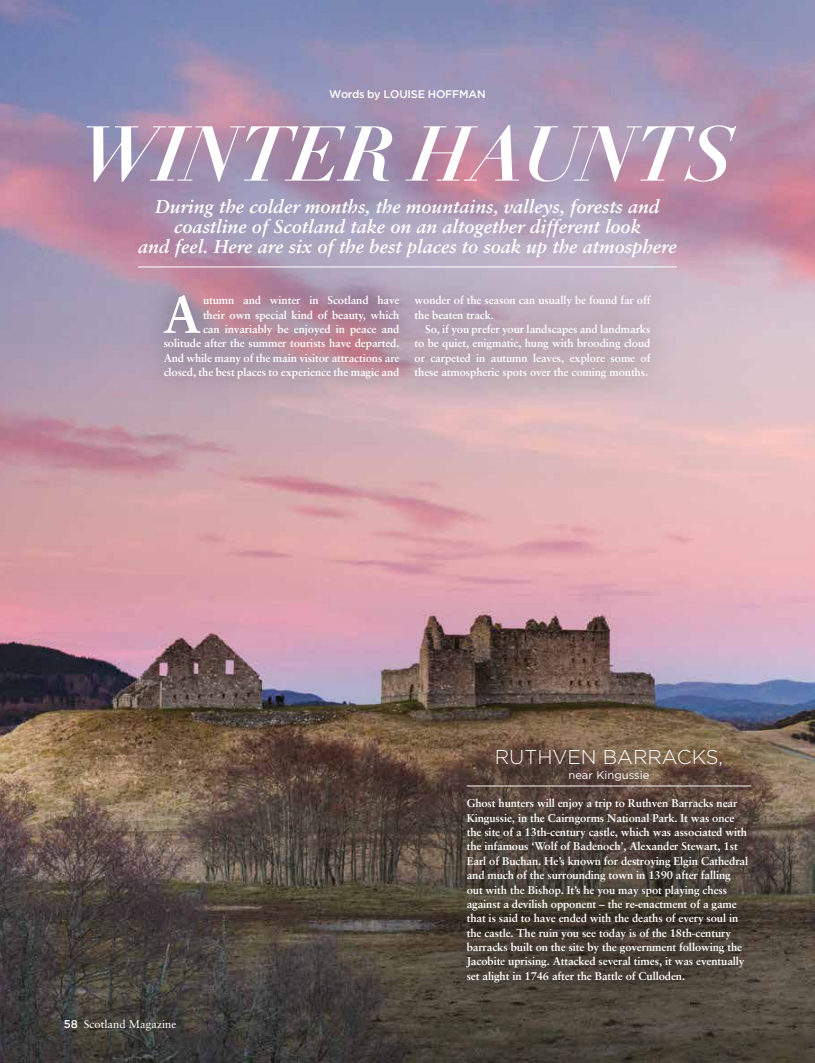
<style>
.page{position:relative;width:815px;height:1063px;background:#fff}
.page>*{position:absolute;margin:0;border:0;box-sizing:border-box;transform-origin:0 0}
.t1{font:italic 700 76.25px "Didot LT Pro";letter-spacing:-.01em;color:#fff}
.t2{font:700 52.5px "Sabon";color:#fff}
.t3{font:300 20px "Gotham";color:#fff}
.t4{font:italic 700 18.75px/20px "Sabon";color:#fff;text-align:center}
.t5{font:700 11.25px/14.4px "Sabon";letter-spacing:-.01em;color:#fff}
.t6{font:11.25px "Sabon";color:#fff}
.t7{font:11.25px "Gotham";color:#fff}
.t8{font:500 11px "Gotham";letter-spacing:-.015em;color:#fff}
.s1{font-family:"Gotham";font-weight:500}
</style>
<div class="page">
<img style="left:0;top:0;width:815px;height:1063px">
<div style="left:451px;top:727px;width:316px;height:82px;background:#000;opacity:.75"></div>
<div style="left:444px;top:778px;width:325px;height:226px;background:#000;opacity:.75"></div>
<hr style="left:138px;top:267px;width:539px;height:1px;background:#fff">
<div style="left:139px;top:270px;width:537px;height:134px;background:#000;opacity:.55"></div>
<p class="t8" style="left:329px;top:88px;width:158px">Words by LOUISE HOFFMAN</p>
<h1 class="t1" style="left:79px;top:106px;width:658px">WINTER HAUNTS</h1>
<h3 class="t4" style="left:138px;top:196px;width:540px">During the colder months, the mountains, valleys, forests and coastline of Scotland take on an altogether different look<br>and feel. Here are six of the best places to soak up the atmosphere</h3>
<h2 class="t2" style="left:163px;top:282px;width:39px">A</h2>
<p class="t5" style="left:164px;top:293px;width:237px;text-align:right">utumn and winter in Scotland have<br>their own special kind of beauty, which<br>can invariably be enjoyed in peace and solitude after the summer tourists have departed.<br>And while many of the main visitor attractions are closed, the best places to experience the magic and</p>
<p class="t5" style="left:415px;top:293px;width:237px">wonder of the season can usually be found far off the beaten track.</p>
<p class="t5" style="left:415px;top:322px;width:237px;text-align:justify;text-indent:11px">So, if you prefer your landscapes and landmarks to be quiet, enigmatic, hung with brooding cloud or carpeted in autumn leaves, explore some of these atmospheric spots over the coming months.</p>
<p class="t6" style="left:64px;top:1017px;width:114px"><span class="s1">58</span> Scotland Magazine</p>
<h3 class="t3" style="left:495px;top:746px;width:230px">RUTHVEN BARRACKS,</h3>
<p class="t7" style="left:568px;top:768px;width:83px">near Kingussie</p>
<p class="t5" style="left:467px;top:796px;width:283px">Ghost hunters will enjoy a trip to Ruthven Barracks near Kingussie, in the Cairngorms National Park. It was once the site of a 13th-century castle, which was associated with the infamous ‘Wolf of Badenoch’, Alexander Stewart, 1st Earl of Buchan. He’s known for destroying Elgin Cathedral and much of the surrounding town in 1390 after falling out with the Bishop. It’s he you may spot playing chess against a devilish opponent – the re-enactment of a game that is said to have ended with the deaths of every soul in the castle. The ruin you see today is of the 18th-century barracks built on the site by the government following the Jacobite uprising. Attacked several times, it was eventually set alight in 1746 after the Battle of Culloden.</p>
</div>
